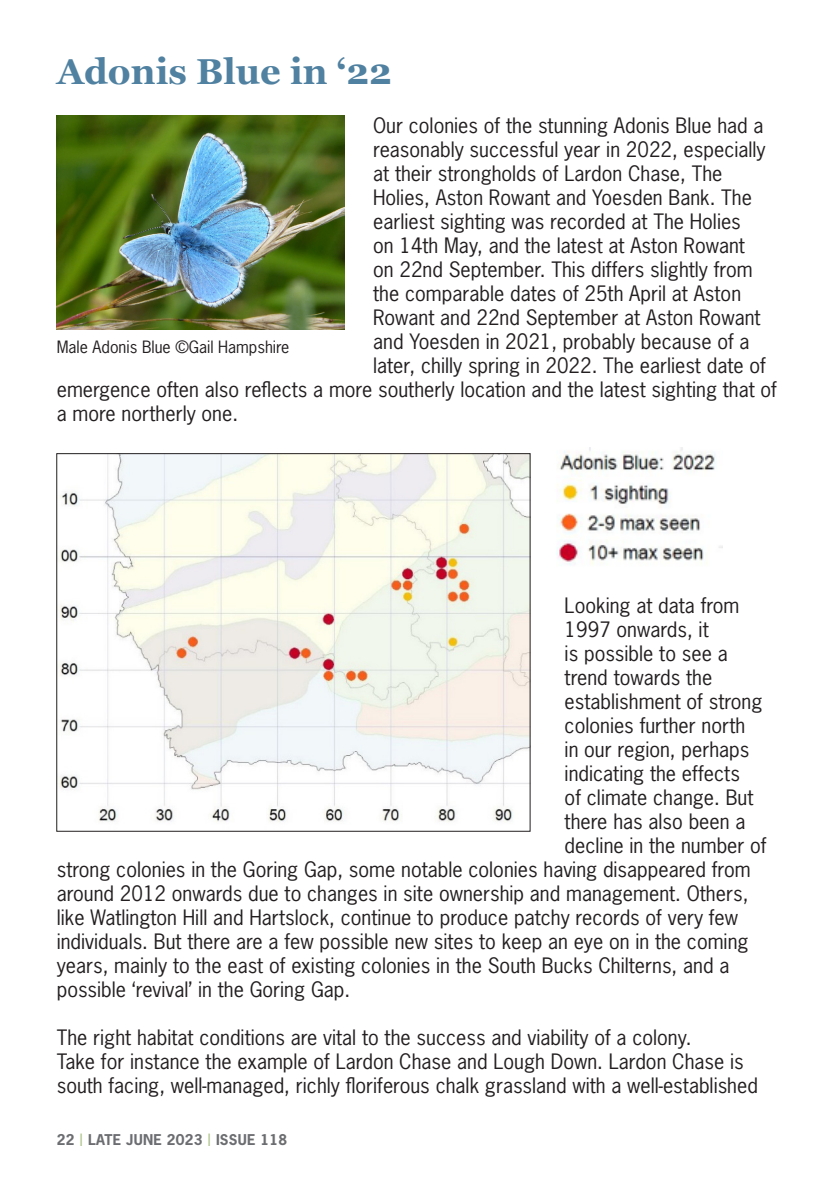
<style>
.page{position:relative;width:840px;height:1191px;background:#fff}
.page>*{position:absolute;margin:0;border:0;box-sizing:border-box;transform-origin:0 0}
.Main_Heading{font:700 36px "Georgia";color:#5081a0}
.Body_Copy_Bold{font:20px/24px "News Gothic";color:#231f20}
.Body_Copy_Bold-2{font:16px "News Gothic";color:#231f20}
.t1{font:700 14px "News Gothic";letter-spacing:.02em;color:#6c6d70}
.s1{font-weight:400;font-size:16px;color:#adc287}
</style>
<div class="page">
<img style="left:57px;top:116px;width:287px;height:214px">
<img style="left:59px;top:455px;width:469px;height:367px">
<img style="left:556px;top:447px;width:166px;height:119px">
<p class="Main_Heading" style="left:57px;top:44px;width:336px">Adonis Blue in ‘22</p>
<p class="Body_Copy_Bold" style="left:373px;top:112px;width:391px">Our colonies of the stunning Adonis Blue had a</p>
<p class="Body_Copy_Bold" style="left:373px;top:136px;width:394px">reasonably successful year in 2022, especially</p>
<p class="Body_Copy_Bold" style="left:373px;top:160px;width:350px">at their strongholds of Lardon Chase, The</p>
<p class="Body_Copy_Bold" style="left:373px;top:184px;width:380px">Holies, Aston Rowant and Yoesden Bank. The</p>
<p class="Body_Copy_Bold" style="left:373px;top:208px;width:369px">earliest sighting was recorded at The Holies</p>
<p class="Body_Copy_Bold" style="left:373px;top:232px;width:373px">on 14th May, and the latest at Aston Rowant</p>
<p class="Body_Copy_Bold" style="left:373px;top:256px;width:381px">on 22nd September. This differs slightly from</p>
<p class="Body_Copy_Bold" style="left:373px;top:280px;width:369px">the comparable dates of 25th April at Aston</p>
<p class="Body_Copy_Bold" style="left:373px;top:304px;width:388px">Rowant and 22nd September at Aston Rowant</p>
<p class="Body_Copy_Bold" style="left:373px;top:328px;width:378px">and Yoesden in 2021, probably because of a</p>
<p class="Body_Copy_Bold" style="left:373px;top:352px;width:394px">later, chilly spring in 2022. The earliest date of</p>
<p class="Body_Copy_Bold" style="left:57px;top:376px;width:721px">emergence often also reflects a more southerly location and the latest sighting that of</p>
<p class="Body_Copy_Bold" style="left:57px;top:400px;width:183px">a more northerly one.</p>
<p class="Body_Copy_Bold-2" style="left:57px;top:337px;width:234px">Male Adonis Blue ©Gail Hampshire</p>
<p class="Body_Copy_Bold" style="left:564px;top:592px;width:176px">Looking at data from</p>
<p class="Body_Copy_Bold" style="left:564px;top:616px;width:145px">1997 onwards, it</p>
<p class="Body_Copy_Bold" style="left:564px;top:640px;width:164px">is possible to see a</p>
<p class="Body_Copy_Bold" style="left:564px;top:664px;width:149px">trend towards the</p>
<p class="Body_Copy_Bold" style="left:564px;top:688px;width:199px">establishment of strong</p>
<p class="Body_Copy_Bold" style="left:564px;top:712px;width:182px">colonies further north</p>
<p class="Body_Copy_Bold" style="left:564px;top:736px;width:186px">in our region, perhaps</p>
<p class="Body_Copy_Bold" style="left:564px;top:760px;width:177px">indicating the effects</p>
<p class="Body_Copy_Bold" style="left:564px;top:784px;width:190px">of climate change. But</p>
<p class="Body_Copy_Bold" style="left:564px;top:808px;width:182px">there has also been a</p>
<p class="Body_Copy_Bold" style="left:564px;top:832px;width:203px">decline in the number of</p>
<p class="Body_Copy_Bold" style="left:57px;top:856px;width:695px">strong colonies in the Goring Gap, some notable colonies having disappeared from</p>
<p class="Body_Copy_Bold" style="left:57px;top:880px;width:692px">around 2012 onwards due to changes in site ownership and management. Others,</p>
<p class="Body_Copy_Bold" style="left:57px;top:904px;width:682px">like Watlington Hill and Hartslock, continue to produce patchy records of very few</p>
<p class="Body_Copy_Bold" style="left:57px;top:928px;width:693px">individuals. But there are a few possible new sites to keep an eye on in the coming</p>
<p class="Body_Copy_Bold" style="left:57px;top:952px;width:673px">years, mainly to the east of existing colonies in the South Bucks Chilterns, and a</p>
<p class="Body_Copy_Bold" style="left:57px;top:976px;width:295px">possible ‘revival’ in the Goring Gap.</p>
<p class="Body_Copy_Bold" style="left:57px;top:1024px;width:636px">The right habitat conditions are vital to the success and viability of a colony.</p>
<p class="Body_Copy_Bold" style="left:57px;top:1048px;width:702px">Take for instance the example of Lardon Chase and Lough Down. Lardon Chase is south facing, well-managed, richly floriferous chalk grassland with a well-established</p>
<p class="t1" style="left:57px;top:1130px;width:232px">22 <span class="s1">|</span> LATE JUNE 2023 <span class="s1">|</span> ISSUE 118</p>
</div>
